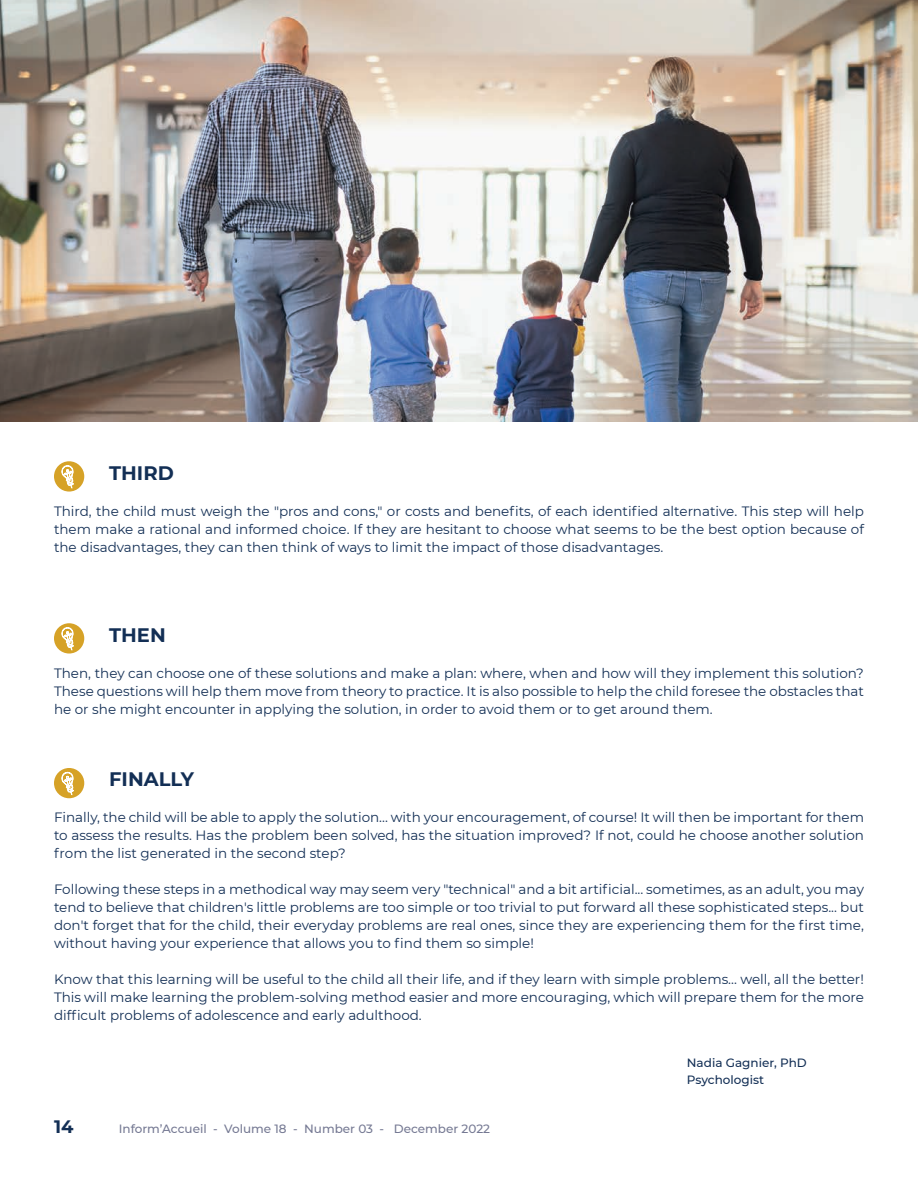
<style>
.page{position:relative;width:918px;height:1188px;background:#fff}
.page>*{position:absolute;margin:0;border:0;box-sizing:border-box;transform-origin:0 0}
.t1{font:700 19.5px "Montserrat";color:#132f55}
.t2{font:700 18px "Montserrat";color:#132f55}
.t3{font:13.5px/18px "Montserrat";color:#132f55;text-align:justify}
.t4{font:500 12px "Montserrat";color:#757993}
.t5{font:500 12px/16.5px "Montserrat";color:#132f55}
</style>
<div class="page">
<img style="left:0;top:0;width:918px;height:422px">
<div style="left:54px;top:461px;width:30px;height:31px;background:#d6a227;border-radius:50%"></div>
<svg style="left:62px;top:462px;width:12px;height:28px"></svg>
<div style="left:54px;top:623px;width:30px;height:31px;background:#d6a227;border-radius:50%"></div>
<svg style="left:62px;top:624px;width:12px;height:28px"></svg>
<div style="left:54px;top:768px;width:30px;height:30px;background:#d6a227;border-radius:50%"></div>
<svg style="left:62px;top:769px;width:12px;height:28px"></svg>
<h1 class="t1" style="left:109px;top:459px;width:66px">THIRD</h1>
<p class="t3" style="left:54px;top:502px;width:812px">Third, the child must weigh the "pros and cons," or costs and benefits, of each identified alternative. This step will help them make a rational and informed choice. If they are hesitant to choose what seems to be the best option because of the disadvantages, they can then think of ways to limit the impact of those disadvantages.</p>
<h1 class="t1" style="left:109px;top:621px;width:58px">THEN</h1>
<p class="t3" style="left:54px;top:664px;width:811px">Then, they can choose one of these solutions and make a plan: where, when and how will they implement this solution?<br>These questions will help them move from theory to practice. It is also possible to help the child foresee the obstacles that he or she might encounter in applying the solution, in order to avoid them or to get around them.</p>
<h1 class="t1" style="left:109px;top:765px;width:86px">FINALLY</h1>
<p class="t3" style="left:54px;top:808px;width:812px">Finally, the child will be able to apply the solution... with your encouragement, of course! It will then be important for them to assess the results. Has the problem been solved, has the situation improved? If not, could he choose another solution from the list generated in the second step?</p>
<p class="t3" style="left:54px;top:880px;width:812px">Following these steps in a methodical way may seem very "technical" and a bit artificial... sometimes, as an adult, you may tend to believe that children's little problems are too simple or too trivial to put forward all these sophisticated steps... but don't forget that for the child, their everyday problems are real ones, since they are experiencing them for the first time, without having your experience that allows you to find them so simple!</p>
<p class="t3" style="left:54px;top:970px;width:812px">Know that this learning will be useful to the child all their life, and if they learn with simple problems... well, all the better!<br>This will make learning the problem-solving method easier and more encouraging, which will prepare them for the more difficult problems of adolescence and early adulthood.</p>
<h2 class="t2" style="left:54px;top:1114px;width:21px">14</h2>
<p class="t4" style="left:119px;top:1120px;width:373px">Inform’Accueil - Volume 18 - Number 03 - December 2022</p>
<p class="t5" style="left:687px;top:1054px;width:122px">Nadia Gagnier, PhD<br>Psychologist</p>
</div>
